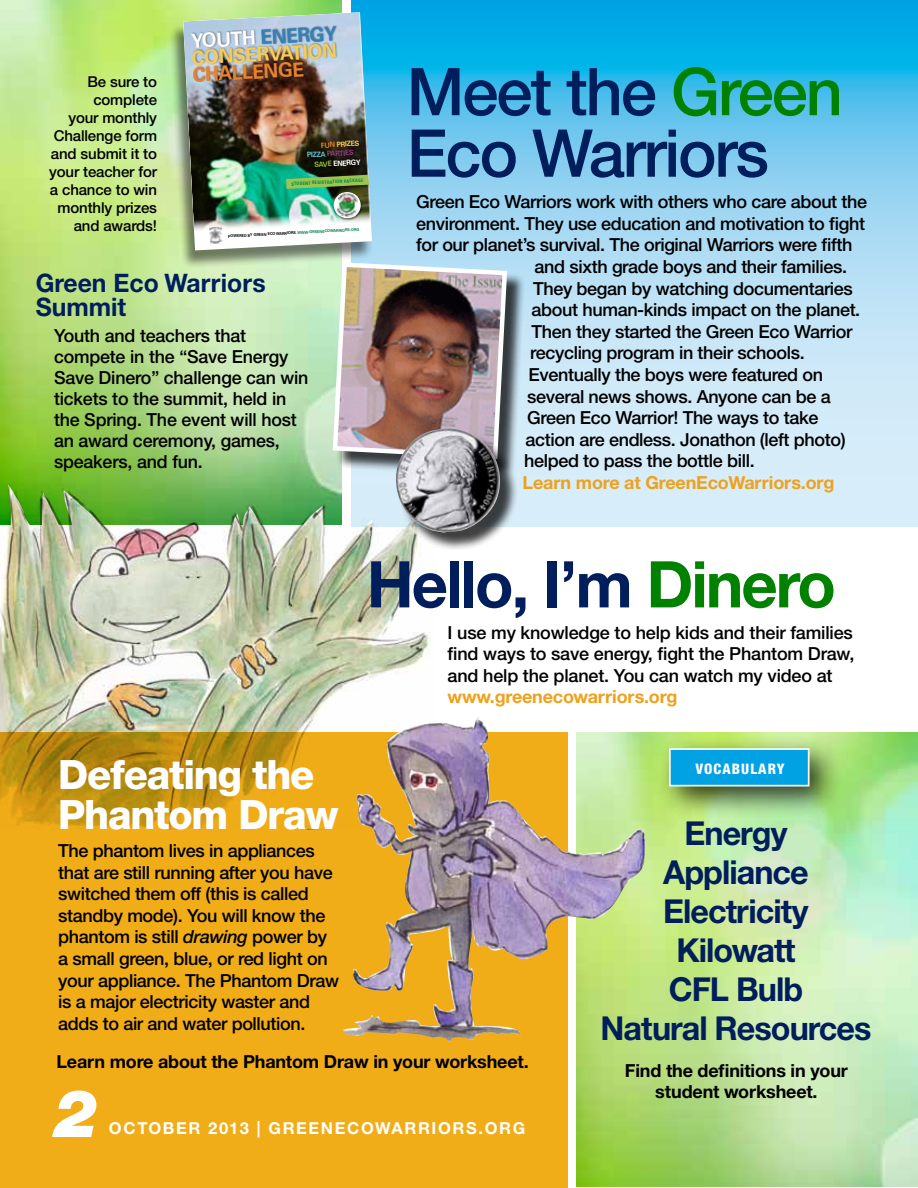
<style>
.page{position:relative;width:918px;height:1188px;background:#fff}
.page>*{position:absolute;margin:0;border:0;box-sizing:border-box;transform-origin:0 0}
.t1{font:500 66px/61.5px "Helvetica Neue CE";letter-spacing:-.03em;color:#001e5b}
.t2{font:italic 900 66px "Helvetica Neue CE";color:#fff}
.t3{font:700 64.5px "Helvetica Neue CE";letter-spacing:-.03em;color:#001e5b}
.t4{font:800 40.5px/40.5px "Helvetica Neue CE";letter-spacing:-.03em;color:#fff}
.t5{font:700 33px/39px "Helvetica Neue CE";letter-spacing:-.03em;color:#001e5b;text-align:center}
.t6{font:700 25.5px/24px "Helvetica Neue CE";color:#001e5b}
.t7{font:700 19.65px/17px "Univers CE";color:#f8cd55}
.t8{font:700 19.65px "Univers CE";color:#e6842d}
.t9{font:500 18px/21.6px "Helvetica Neue CE";letter-spacing:-.02em;color:#000}
.t10{font:700 18px/21.6px "Helvetica Neue CE";letter-spacing:-.01em;color:#000;text-align:center}
.t11{font:700 18px "Helvetica Neue CE";letter-spacing:-.01em;color:#eea11c}
.t12{font:700 16.5px "Helvetica Neue CE";letter-spacing:.1em;color:#fff}
.t13{font:500 15px/18px "Helvetica Neue CE";letter-spacing:-.01em;color:#000;text-align:right}
.t14{font:800 condensed 14.55px "Helvetica Neue";letter-spacing:.075em;color:#fff}
.t15{font:700 7.2px "Univers CE";color:#8b417f}
.t16{font:700 7.2px "Univers CE";color:#fff}
.t17{font:700 7.2px "Univers CE";color:#f8cd55}
.t18{font:700 condensed 4.65px "Univers";color:#008e45}
.t19{font:700 3.9px "Univers";color:#040406;scale:.96 1}
.s1{color:#fff}
.s2{color:#367fb8}
.s3{color:#e58025}
.s4{color:#8ebd3a}
.s5{color:#65c1d6}
.s6{color:#008345}
.s7{color:#008100}
.s8{font-style:italic}
</style>
<div class="page">
<div style="left:0;top:733px;width:567px;height:455px;background:#f1ad18"></div>
<img style="left:0;top:0;width:341px;height:484px">
<img style="left:577px;top:733px;width:341px;height:453px">
<svg style="left:352px;top:0;width:566px;height:526px;background:#8bd3f1"></svg>
<img style="left:0;top:484px;width:436px;height:346px">
<div style="left:656px;top:735px;width:185px;height:84px;background:#000;opacity:.75"></div>
<div style="left:669px;top:748px;width:141px;height:39px;background:#00a2e3;border:2px solid #fff"></div>
<div style="left:168px;top:14px;width:205px;height:254px;background:#000;opacity:.5"></div>
<svg style="left:183px;top:12px;width:189px;height:238px"></svg>
<img style="left:183px;top:12px;width:188px;height:222px">
<img style="left:191px;top:24px;width:150px;height:60px">
<svg style="left:307px;top:139px;width:56px;height:30px;background:#191509"></svg>
<img style="left:286px;top:175px;width:83px;height:47px">
<img style="left:336px;top:193px;width:22px;height:24px">
<img style="left:209px;top:227px;width:14px;height:17px">
<div style="left:335px;top:265px;width:190px;height:212px;background:#000;opacity:.75"></div>
<img style="left:330px;top:260px;width:179px;height:201px">
<img style="left:343px;top:717px;width:304px;height:324px">
<div style="left:398px;top:430px;width:121px;height:120px;background:#000;opacity:.75"></div>
<img style="left:395px;top:428px;width:111px;height:105px">
<p class="t13" style="left:49px;top:72px;width:109px">Be sure to complete<br>your monthly<br>Challenge form and submit it to your teacher for a chance to win monthly prizes and awards!</p>
<p class="t7" style="left:191px;top:33px;width:147px;rotate:-3deg"><span class="s1">YOUTH</span> <span class="s2">ENERGY<br></span>CONSERVATION</p>
<p class="t8" style="left:192px;top:63px;width:113px;rotate:-3deg">CHALLENGE</p>
<p class="t17" style="left:321px;top:141px;width:40px;rotate:-3deg"><span class="s3">FUN</span> PRIZES</p>
<p class="t16" style="left:314px;top:160px;width:48px;rotate:-3deg"><span class="s4">SAVE</span> ENERGY</p>
<p class="t15" style="left:307px;top:151px;width:48px;rotate:-3deg"><span class="s5">PIZZA</span> PARTIES</p>
<p class="t18" style="left:291px;top:181px;width:74px;rotate:-3deg">STUDENT REGISTRATION PACKAGE</p>
<p class="t19" style="left:228px;top:234px;width:138px;rotate:-3deg">POWERED BY GREEN ECO WARRIORS. <span class="s6">WWW.GREENECOWARRIORS.ORG</span></p>
<h3 class="t6" style="left:36px;top:271px;width:232px">Green Eco Warriors<br>Summit</h3>
<p class="t9" style="left:54px;top:325px;width:256px;line-height:21px">Youth and teachers that compete in the “Save Energy<br>Save Dinero” challenge can win tickets to the summit, held in the Spring. The event will host an award ceremony, games, speakers, and fun.</p>
<h1 class="t1" style="left:407px;top:61px;width:438px">Meet the <span class="s7">Green<br></span>Eco Warriors</h1>
<p class="t9" style="left:416px;top:191px;width:453px">Green Eco Warriors work with others who care about the</p>
<p class="t9" style="left:416px;top:213px;width:451px">environment. They use education and motivation to fight</p>
<p class="t9" style="left:416px;top:234px;width:438px">for our planet’s survival. The original Warriors were fifth</p>
<p class="t9" style="left:535px;top:256px;width:314px">and sixth grade boys and their families.</p>
<p class="t9" style="left:533px;top:277px;width:321px">They began by watching documentaries</p>
<p class="t9" style="left:532px;top:299px;width:330px">about human-kinds impact on the planet.</p>
<p class="t9" style="left:532px;top:321px;width:322px">Then they started the Green Eco Warrior</p>
<p class="t9" style="left:530px;top:342px;width:276px">recycling program in their schools.</p>
<p class="t9" style="left:529px;top:364px;width:296px">Eventually the boys were featured on</p>
<p class="t9" style="left:527px;top:385px;width:305px">several news shows. Anyone can be a</p>
<p class="t9" style="left:527px;top:407px;width:293px">Green Eco Warrior! The ways to take</p>
<p class="t9" style="left:526px;top:429px;width:322px">action are endless. Jonathon (left photo)</p>
<p class="t9" style="left:524px;top:450px;width:232px">helped to pass the bottle bill.</p>
<p class="t11" style="left:523px;top:471px;width:313px">Learn more at GreenEcoWarriors.org</p>
<h2 class="t3" style="left:367px;top:545px;width:471px">Hello, I’m <span class="s7">Dinero</span></h2>
<h3 class="t4" style="left:58px;top:754px;width:282px">Defeating the<br>Phantom Draw</h3>
<p class="t9" style="left:58px;top:840px;width:282px">The phantom lives in appliances that are still running after you have switched them off (this is called standby mode). You will know the phantom is still <span class="s8">drawing</span> power by a small green, blue, or red light on your appliance. The Phantom Draw is a major electricity waster and adds to air and water pollution.</p>
<p class="t9" style="left:448px;top:621px;width:408px;text-align:justify">I use my knowledge to help kids and their families find ways to save energy, fight the Phantom Draw, and help the planet. You can watch my video at</p>
<p class="t11" style="left:448px;top:686px;width:232px">www.greenecowarriors.org</p>
<p class="t14" style="left:696px;top:760px;width:91px">VOCABULARY</p>
<h3 class="t5" style="left:600px;top:814px;width:273px">Energy<br>Appliance<br>Electricity<br>Kilowatt<br>CFL Bulb<br>Natural Resources</h3>
<p class="t10" style="left:56px;top:1051px;width:474px">Learn more about the Phantom Draw in your worksheet.</p>
<h1 class="t2" style="left:54px;top:1073px;width:46px">2</h1>
<p class="t12" style="left:109px;top:1118px;width:187px">october 2013 | GREE</p>
<p class="t12" style="left:321px;top:1118px;width:28px">NECO</p>
<p class="t12" style="left:375px;top:1118px;width:149px">WARRIORS.org</p>
<p class="t10" style="left:625px;top:1060px;width:224px">Find the definitions in your student worksheet.</p>
</div>
